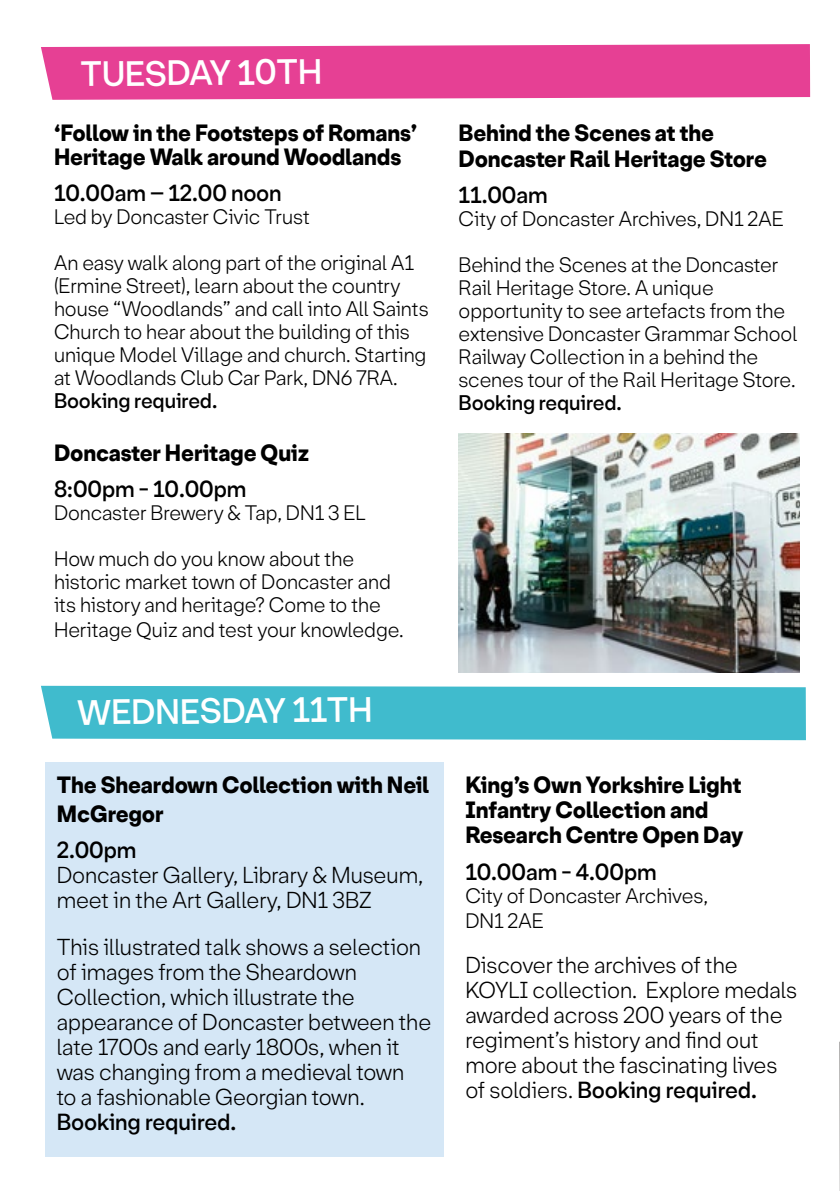
<style>
.page{position:relative;width:840px;height:1191px;background:#fff}
.page>*{position:absolute;margin:0;border:0;box-sizing:border-box;transform-origin:0 0}
.t1{font:600 33.2px "Friends";color:#fff}
.t2{font:22px/25px "Friends";letter-spacing:-.005em;color:#000}
.t3{font:900 22px/25px "Friends";letter-spacing:-.005em;color:#000}
.t4{font:600 22px "Friends";color:#000}
.t5{font:20px/23px "Friends";letter-spacing:-.005em;color:#000}
.t6{font:600 20px "Friends";letter-spacing:-.01em;color:#000}
.s1{font-weight:600}
</style>
<div class="page">
<svg style="left:41px;top:44px;width:768px;height:56px;background:#e74c9a"></svg>
<div style="left:41px;top:686px;width:764px;height:54px;background:#40bbcd"></div>
<div style="left:45px;top:763px;width:399px;height:393px;background:#d5e7f6"></div>
<svg style="left:839px;top:1041px;width:1px;height:150px"></svg>
<img style="left:458px;top:433px;width:340px;height:239px">
<h1 class="t1" style="left:80px;top:54px;width:243px;rotate:-1deg">TUESDAY 10TH</h1>
<p class="t3" style="left:54px;top:122px;width:364px;line-height:24px">‘Follow in the Footsteps of Romans’<br>Heritage Walk around Woodlands</p>
<p class="t4" style="left:54px;top:179px;width:229px">10.00am – 12.00 noon</p>
<p class="t5" style="left:54px;top:206px;width:257px">Led by Doncaster Civic Trust</p>
<p class="t5" style="left:54px;top:252px;width:376px">An easy walk along part of the original A1 (Ermine Street), learn about the country house “Woodlands” and call into All Saints Church to hear about the building of this unique Model Village and church. Starting at Woodlands Club Car Park, DN6 7RA.</p>
<p class="t6" style="left:54px;top:388px;width:165px">Booking required.</p>
<p class="t3" style="left:54px;top:441px;width:256px">Doncaster Heritage Quiz</p>
<p class="t4" style="left:54px;top:475px;width:194px">8:00pm - 10.00pm</p>
<p class="t5" style="left:54px;top:502px;width:313px">Doncaster Brewery &amp; Tap, DN1 3 EL</p>
<p class="t5" style="left:54px;top:548px;width:338px">How much do you know about the historic market town of Doncaster and its history and heritage? Come to the</p>
<p class="t5" style="left:54px;top:619px;width:351px">Heritage Quiz and test your knowledge.</p>
<h1 class="t1" style="left:77px;top:692px;width:296px;rotate:-1deg">WEDNESDAY 11TH</h1>
<p class="t3" style="left:57px;top:771px;width:373px;line-height:28.8px">The Sheardown Collection with Neil<br>McGregor</p>
<p class="t4" style="left:57px;top:836px;width:81px">2.00pm</p>
<p class="t2" style="left:57px;top:863px;width:368px">Doncaster Gallery, Library &amp; Museum, meet in the Art Gallery, DN1 3BZ</p>
<p class="t2" style="left:57px;top:935px;width:376px">This illustrated talk shows a selection of images from the Sheardown Collection, which illustrate the appearance of Doncaster between the late 1700s and early 1800s, when it was changing from a medieval town<br>to a fashionable Georgian town.</p>
<p class="t4" style="left:57px;top:1108px;width:181px">Booking required.</p>
<p class="t3" style="left:458px;top:121px;width:310px;line-height:26px">Behind the Scenes at the<br>Doncaster Rail Heritage Store</p>
<p class="t4" style="left:458px;top:181px;width:91px">11.00am</p>
<p class="t5" style="left:458px;top:208px;width:326px">City of Doncaster Archives, DN1 2AE</p>
<p class="t5" style="left:458px;top:254px;width:340px">Behind the Scenes at the Doncaster Rail Heritage Store. A unique opportunity to see artefacts from the extensive Doncaster Grammar School Railway Collection in a behind the scenes tour of the Rail Heritage Store.</p>
<p class="t6" style="left:458px;top:390px;width:165px">Booking required.</p>
<p class="t3" style="left:465px;top:773px;width:279px">King’s Own Yorkshire Light<br>Infantry Collection and<br>Research Centre Open Day</p>
<p class="t4" style="left:465px;top:857px;width:193px">10.00am - 4.00pm</p>
<p class="t5" style="left:465px;top:883px;width:244px;line-height:25px">City of Doncaster Archives,<br>DN1 2AE</p>
<p class="t2" style="left:465px;top:952px;width:333px">Discover the archives of the<br>KOYLI collection. Explore medals awarded across 200 years of the regiment’s history and find out more about the fascinating lives of soldiers. <span class="s1">Booking required.</span></p>
</div>
